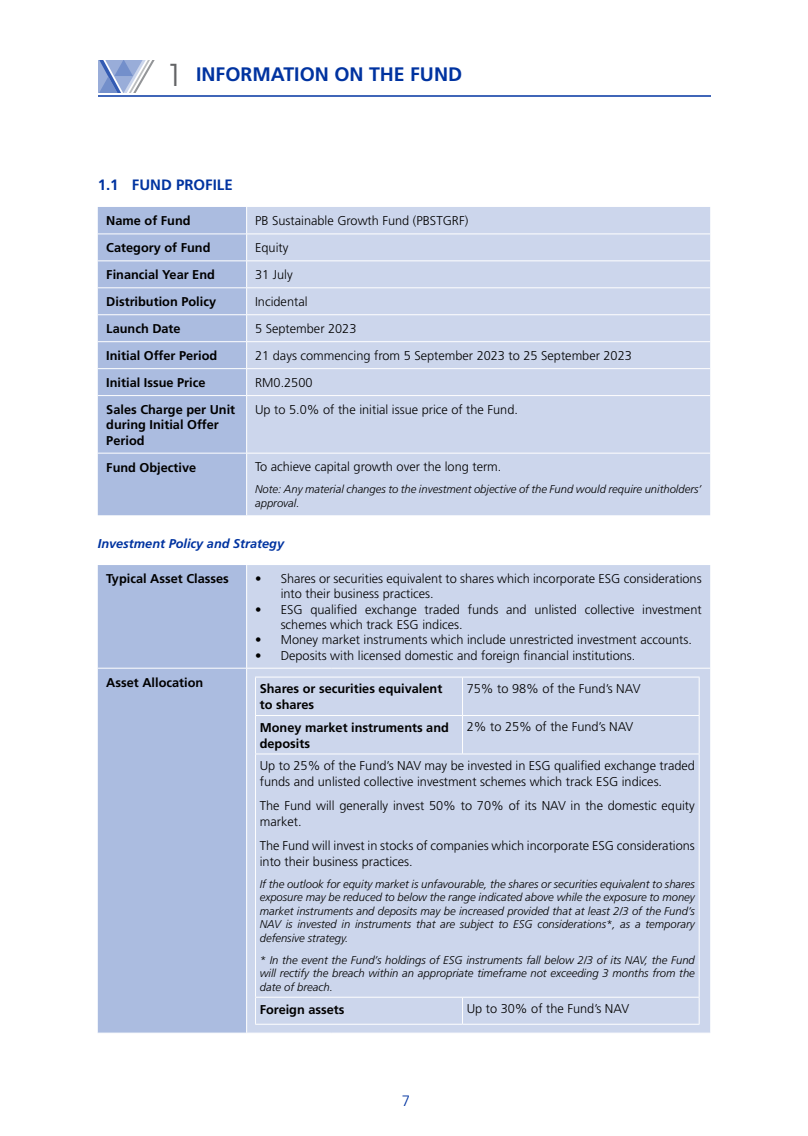
<style>
.page{position:relative;width:808px;height:1136px;background:#fff}
.page>*{position:absolute;margin:0;border:0;box-sizing:border-box;transform-origin:0 0}
.t1{font:700 19.5px "Frutiger";color:#0033a0}
.t2{font:700 15px "Frutiger";color:#0033a0}
.t3{font:300 15px "Frutiger";color:#0033a0}
.t4{font:300 12.75px/15.8px "Frutiger";color:#000}
.t5{font:700 12.75px/15.3px "Frutiger";color:#000}
.t6{font:italic 700 12.75px "Frutiger";color:#0033a0}
.t7{font:italic 300 11.25px/13.5px "Frutiger";color:#000;text-align:justify}
.s1{font-family:"Avant Garde";font-weight:400;font-size:30px;color:#636466}
</style>
<div class="page">
<div style="left:98px;top:207px;width:148px;height:308px;background:#abbce0"></div>
<div style="left:247px;top:207px;width:463px;height:308px;background:#ccd6ec"></div>
<hr style="left:98px;top:233px;width:149px;height:1px;background:#fff">
<hr style="left:247px;top:233px;width:463px;height:1px;background:#fff">
<hr style="left:98px;top:260px;width:149px;height:1px;background:#fff">
<hr style="left:247px;top:260px;width:463px;height:1px;background:#fff">
<hr style="left:98px;top:287px;width:149px;height:1px;background:#fff">
<hr style="left:247px;top:287px;width:463px;height:1px;background:#fff">
<hr style="left:98px;top:314px;width:149px;height:1px;background:#fff">
<hr style="left:247px;top:314px;width:463px;height:1px;background:#fff">
<hr style="left:98px;top:341px;width:149px;height:1px;background:#fff">
<hr style="left:247px;top:341px;width:463px;height:1px;background:#fff">
<hr style="left:98px;top:368px;width:149px;height:1px;background:#fff">
<hr style="left:247px;top:368px;width:463px;height:1px;background:#fff">
<hr style="left:98px;top:395px;width:149px;height:1px;background:#fff">
<hr style="left:247px;top:395px;width:463px;height:1px;background:#fff">
<hr style="left:98px;top:452px;width:149px;height:1px;background:#fff">
<hr style="left:247px;top:452px;width:463px;height:1px;background:#fff">
<div style="left:98px;top:565px;width:148px;height:467px;background:#abbce0"></div>
<div style="left:247px;top:565px;width:463px;height:467px;background:#ccd6ec"></div>
<hr style="left:98px;top:667px;width:149px;height:1px;background:#fff">
<hr style="left:247px;top:667px;width:85px;height:1px;background:#fff">
<hr style="left:332px;top:667px;width:378px;height:1px;background:#fff">
<hr style="left:462px;top:677px;width:1px;height:38px;background:#fff">
<hr style="left:462px;top:715px;width:1px;height:38px;background:#fff">
<hr style="left:255px;top:753px;width:207px;height:1px;background:#fff">
<hr style="left:462px;top:753px;width:237px;height:1px;background:#fff">
<hr style="left:699px;top:754px;width:1px;height:242px;background:#fff">
<svg style="left:462px;top:997px;width:1px;height:26px"></svg>
<hr style="left:255px;top:1023px;width:207px;height:1px;background:#fff">
<hr style="left:462px;top:1023px;width:237px;height:1px;background:#fff">
<hr style="left:255px;top:676px;width:207px;height:1px;background:#fff">
<hr style="left:255px;top:677px;width:1px;height:38px;background:#fff">
<hr style="left:462px;top:676px;width:237px;height:1px;background:#fff">
<hr style="left:699px;top:677px;width:1px;height:38px;background:#fff">
<hr style="left:255px;top:715px;width:207px;height:1px;background:#fff">
<hr style="left:255px;top:715px;width:1px;height:38px;background:#fff">
<hr style="left:462px;top:715px;width:237px;height:1px;background:#fff">
<hr style="left:699px;top:715px;width:1px;height:38px;background:#fff">
<hr style="left:255px;top:754px;width:1px;height:242px;background:#fff">
<hr style="left:255px;top:996px;width:207px;height:1px;background:#fff">
<svg style="left:255px;top:997px;width:1px;height:26px"></svg>
<hr style="left:462px;top:996px;width:237px;height:1px;background:#fff">
<svg style="left:699px;top:997px;width:1px;height:26px"></svg>
<svg style="left:98px;top:60px;width:57px;height:33px"></svg>
<hr style="left:98px;top:95px;width:612px;height:2px;background:#4066b8">
<h1 class="t1" style="left:166px;top:63px;width:297px"><span class="s1">1</span> INFORMATION ON THE FUND</h1>
<p class="t2" style="left:98px;top:176px;width:136px">1.1 FUND PROFILE</p>
<p class="t5" style="left:106px;top:213px;width:86px">Name of Fund</p>
<p class="t4" style="left:255px;top:213px;width:215px">PB Sustainable Growth Fund (PBSTGRF)</p>
<p class="t5" style="left:106px;top:240px;width:106px">Category of Fund</p>
<p class="t4" style="left:255px;top:240px;width:35px">Equity</p>
<p class="t5" style="left:106px;top:267px;width:110px">Financial Year End</p>
<p class="t4" style="left:255px;top:267px;width:39px">31 July</p>
<p class="t5" style="left:106px;top:294px;width:111px">Distribution Policy</p>
<p class="t4" style="left:255px;top:294px;width:54px">Incidental</p>
<p class="t5" style="left:106px;top:321px;width:76px">Launch Date</p>
<p class="t4" style="left:255px;top:321px;width:103px">5 September 2023</p>
<p class="t5" style="left:106px;top:348px;width:113px">Initial Offer Period</p>
<p class="t4" style="left:255px;top:347px;width:378px">21 days commencing from 5 September 2023 to 25 September 2023</p>
<p class="t5" style="left:106px;top:375px;width:101px">Initial Issue Price</p>
<p class="t4" style="left:255px;top:374px;width:59px">RM0.2500</p>
<p class="t5" style="left:106px;top:402px;width:130px">Sales Charge per Unit during Initial Offer<br>Period</p>
<p class="t4" style="left:255px;top:401px;width:264px">Up to 5.0% of the initial issue price of the Fund.</p>
<p class="t5" style="left:106px;top:459px;width:91px">Fund Objective</p>
<p class="t4" style="left:255px;top:459px;width:248px">To achieve capital growth over the long term.</p>
<p class="t7" style="left:255px;top:482px;width:448px">Note: Any material changes to the investment objective of the Fund would require unitholders’ approval.</p>
<p class="t6" style="left:98px;top:536px;width:188px">Investment Policy and Strategy</p>
<p class="t5" style="left:106px;top:571px;width:124px">Typical Asset Classes</p>
<p class="t4" style="left:281px;top:571px;width:422px;line-height:15.3px;text-indent:-26px">• Shares or securities equivalent to shares which incorporate ESG considerations into their business practices.</p>
<p class="t4" style="left:281px;top:602px;width:422px;line-height:15.3px;text-indent:-26px">• ESG qualified exchange traded funds and unlisted collective investment schemes which track ESG indices.</p>
<p class="t4" style="left:255px;top:632px;width:438px">• Money market instruments which include unrestricted investment accounts.</p>
<p class="t4" style="left:255px;top:647px;width:382px">• Deposits with licensed domestic and foreign financial institutions.</p>
<p class="t5" style="left:106px;top:674px;width:99px">Asset Allocation</p>
<p class="t5" style="left:260px;top:681px;width:184px;line-height:15.8px">Shares or securities equivalent to shares</p>
<p class="t4" style="left:467px;top:681px;width:175px">75% to 98% of the Fund’s NAV</p>
<p class="t5" style="left:260px;top:719px;width:191px;line-height:15.8px">Money market instruments and deposits</p>
<p class="t4" style="left:467px;top:719px;width:168px">2% to 25% of the Fund’s NAV</p>
<p class="t4" style="left:260px;top:757px;width:437px">Up to 25% of the Fund’s NAV may be invested in ESG qualified exchange traded funds and unlisted collective investment schemes which track ESG indices.</p>
<p class="t4" style="left:260px;top:797px;width:437px">The Fund will generally invest 50% to 70% of its NAV in the domestic equity market.</p>
<p class="t4" style="left:260px;top:837px;width:437px">The Fund will invest in stocks of companies which incorporate ESG considerations into their business practices.</p>
<p class="t7" style="left:260px;top:877px;width:437px">If the outlook for equity market is unfavourable, the shares or securities equivalent to shares exposure may be reduced to below the range indicated above while the exposure to money market instruments and deposits may be increased provided that at least 2/3 of the Fund’s NAV is invested in instruments that are subject to ESG considerations*, as a temporary defensive strategy.</p>
<p class="t7" style="left:260px;top:953px;width:437px">* In the event the Fund’s holdings of ESG instruments fall below 2/3 of its NAV, the Fund will rectify the breach within an appropriate timeframe not exceeding 3 months from the date of breach.</p>
<p class="t5" style="left:260px;top:1001px;width:86px">Foreign assets</p>
<p class="t4" style="left:467px;top:1000px;width:164px">Up to 30% of the Fund’s NAV</p>
<p class="t3" style="left:402px;top:1092px;width:10px">7</p>
</div>
